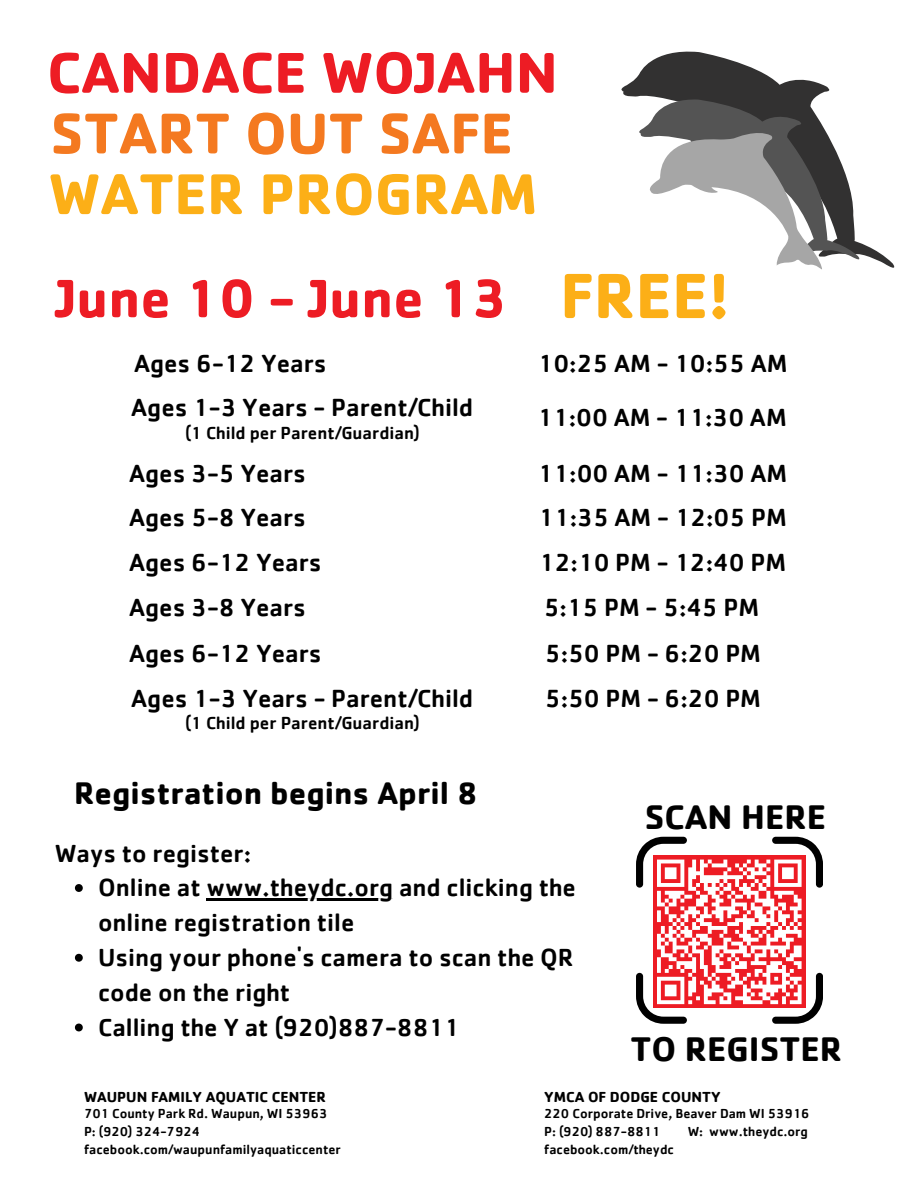
<style>
.page{position:relative;width:918px;height:1188px;background:#fff}
.page>*{position:absolute;margin:0;border:0;box-sizing:border-box;transform-origin:0 0}
.t1{font:700 66.15px "Cachet";color:#fcaf17}
.t2{font:700 59.55px "Cachet";color:#ed1c24}
.t3{font:700 59.55px "Cachet";color:#f47920}
.t4{font:700 59.55px "Cachet";color:#fcaf17}
.t5{font:700 55.95px "Cachet";color:#ed1c24}
.t6{font:700 35.25px "Cachet";color:#000}
.t7{font:700 32.25px "Cachet";color:#000}
.t8{font:500 25.65px/45px "Cachet";color:#000}
.t9{font:500 25.5px/34.8px "Cachet";color:#000}
.t10{font:500 18.15px "Cachet";color:#000}
.t11{font:700 15px "Cachet";color:#000}
.t12{font:500 13.5px/18px "Cachet";color:#000}
</style>
<div class="page">
<svg style="left:638px;top:51px;width:130px;height:25px;fill:#323131"></svg>
<svg style="left:621px;top:76px;width:274px;height:192px"></svg>
<svg style="left:645px;top:127px;width:179px;height:143px"></svg>
<svg style="left:75px;top:884px;width:8px;height:8px"></svg>
<hr style="left:207px;top:899px;width:186px;height:2px;background:#000">
<svg style="left:75px;top:954px;width:8px;height:8px"></svg>
<svg style="left:75px;top:1024px;width:8px;height:7px"></svg>
<svg style="left:636px;top:837px;width:187px;height:187px"></svg>
<h2 class="t2" style="left:47px;top:34px;width:512px">CANDACE WOJAHN</h2>
<h2 class="t3" style="left:50px;top:95px;width:464px">START OUT SAFE</h2>
<h2 class="t4" style="left:49px;top:155px;width:490px">WATER PROGRAM</h2>
<h3 class="t5" style="left:56px;top:262px;width:453px">June 10 - June 13</h3>
<h1 class="t1" style="left:560px;top:253px;width:171px">FREE!</h1>
<p class="t8" style="left:134px;top:340px;width:194px">Ages 6-12 Years</p>
<p class="t8" style="left:538px;top:340px;width:251px">10:25 AM - 10:55 AM</p>
<p class="t8" style="left:131px;top:384px;width:343px">Ages 1-3 Years - Parent/Child</p>
<p class="t10" style="left:185px;top:421px;width:236px">(1 Child per Parent/Guardian)</p>
<p class="t8" style="left:129px;top:449px;width:194px">Ages 3-5 Years<br>Ages 5-8 Years<br>Ages 6-12 Years<br>Ages 3-8 Years<br>Ages 6-12 Years</p>
<p class="t8" style="left:537px;top:389px;width:251px;line-height:55.2px">11:00 AM - 11:30 AM<br>11:00 AM - 11:30 AM</p>
<p class="t8" style="left:538px;top:494px;width:250px">11:35 AM - 12:05 PM<br>12:10 PM - 12:40 PM<br>5:15 PM - 5:45 PM<br>5:50 PM - 6:20 PM</p>
<p class="t8" style="left:131px;top:674px;width:343px">Ages 1-3 Years - Parent/Child</p>
<p class="t8" style="left:545px;top:674px;width:218px">5:50 PM - 6:20 PM</p>
<p class="t10" style="left:185px;top:711px;width:236px">(1 Child per Parent/Guardian)</p>
<p class="t7" style="left:74px;top:772px;width:405px">Registration begins April 8</p>
<p class="t9" style="left:98px;top:835px;width:479px;text-indent:-43px">Ways to register:<br>Online at www.theydc.org and clicking the online registration tile<br>Using your phone's camera to scan the QR code on the right<br>Calling the Y at (920)887-8811</p>
<h3 class="t6" style="left:645px;top:794px;width:183px">SCAN HERE</h3>
<h3 class="t6" style="left:630px;top:1026px;width:213px">TO REGISTER</h3>
<p class="t11" style="left:84px;top:1087px;width:244px">WAUPUN FAMILY AQUATIC CENTER</p>
<p class="t12" style="left:84px;top:1104px;width:258px">701 County Park Rd. Waupun, WI 53963<br>P: (920) 324-7924 facebook.com/waupunfamilyaquaticcenter</p>
<p class="t11" style="left:544px;top:1087px;width:178px">YMCA OF DODGE COUNTY</p>
<p class="t12" style="left:544px;top:1104px;width:267px">220 Corporate Drive, Beaver Dam WI 53916<br>P: (920) 887-8811</p>
<p class="t12" style="left:688px;top:1122px;width:122px">W: www.theydc.org</p>
<p class="t12" style="left:544px;top:1140px;width:131px">facebook.com/theydc</p>
</div>
